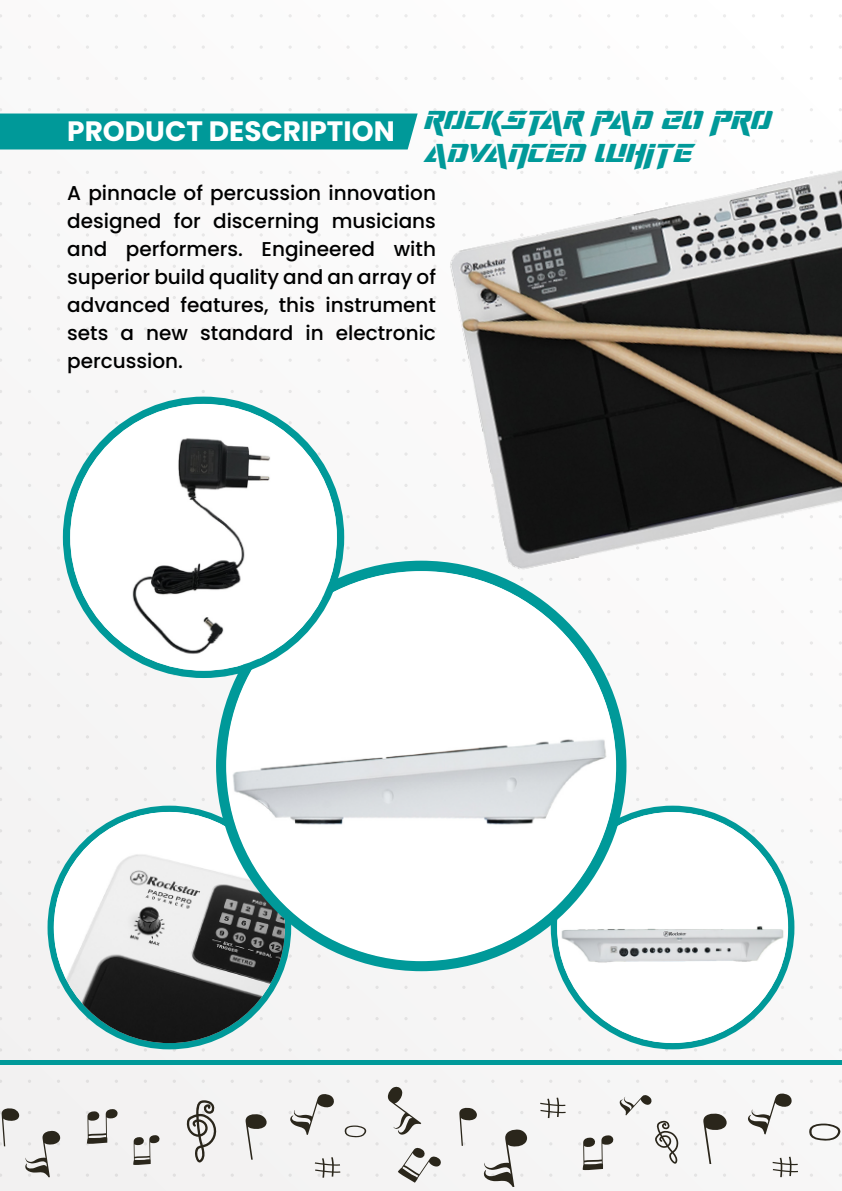
<style>
.page{position:relative;width:842px;height:1191px;background:#f7f6f6}
.page>*{position:absolute;margin:0;border:0;box-sizing:border-box;transform-origin:0 0}
.t1{font:700 28px "Poppins";color:#fff}
.t2{font:italic 27.8px/33.4px "Deceptibots Expanded";color:#099}
.t3{font:500 20px/28px "Poppins";color:#000;text-align:justify}
</style>
<div class="page">
<svg style="left:346px;top:954px;width:4px;height:3px"></svg>
<svg style="left:0;top:108px;width:317px;height:41px;background:#21a5a5"></svg>
<svg style="left:0;top:1108px;width:61px;height:69px"></svg>
<svg style="left:315px;top:1157px;width:25px;height:20px"></svg>
<svg style="left:344px;top:1125px;width:22px;height:20px"></svg>
<svg style="left:246px;top:1111px;width:21px;height:48px"></svg>
<svg style="left:288px;top:1094px;width:46px;height:41px"></svg>
<svg style="left:186px;top:1100px;width:31px;height:62px"></svg>
<svg style="left:86px;top:1109px;width:32px;height:36px"></svg>
<svg style="left:133px;top:1135px;width:27px;height:30px"></svg>
<svg style="left:459px;top:1107px;width:69px;height:80px"></svg>
<svg style="left:772px;top:1156px;width:26px;height:21px"></svg>
<svg style="left:540px;top:1097px;width:26px;height:21px"></svg>
<svg style="left:809px;top:1123px;width:32px;height:22px"></svg>
<svg style="left:703px;top:1111px;width:24px;height:53px"></svg>
<svg style="left:748px;top:1093px;width:44px;height:41px"></svg>
<svg style="left:387px;top:1080px;width:34px;height:55px"></svg>
<svg style="left:398px;top:1142px;width:43px;height:40px"></svg>
<svg style="left:578px;top:1095px;width:100px;height:81px"></svg>
<svg style="left:51px;top:809px;width:237px;height:237px"></svg>
<div style="left:48px;top:805px;width:243px;height:244px;border:6px solid #099;border-radius:50%"></div>
<img style="left:54px;top:812px;width:231px;height:231px;border-radius:116px">
<div style="left:551px;top:805px;width:243px;height:244px;border:6px solid #099;border-radius:50%"></div>
<img style="left:557px;top:812px;width:231px;height:231px;border-radius:115px">
<img style="left:226px;top:571px;width:390px;height:390px;border-radius:195px">
<hr style="left:0;top:1060px;width:842px;height:4px;background:#099">
<img style="left:70px;top:404px;width:267px;height:266px;border-radius:133px">
<img style="left:317px;top:15px;width:525px;height:737px">
<h1 class="t1" style="left:67px;top:115px;width:329px">PRODUCT DESCRIPTION</h1>
<h2 class="t2" style="left:423px;top:104px;width:348px">ROCKSTAR PAD 20 PRO<br>ADVANCED WHITE</h2>
<p class="t3" style="left:67px;top:179px;width:370px">A pinnacle of percussion innovation designed for discerning musicians and performers. Engineered with superior build quality and an array of advanced features, this instrument sets a new standard in electronic percussion.</p>
</div>
